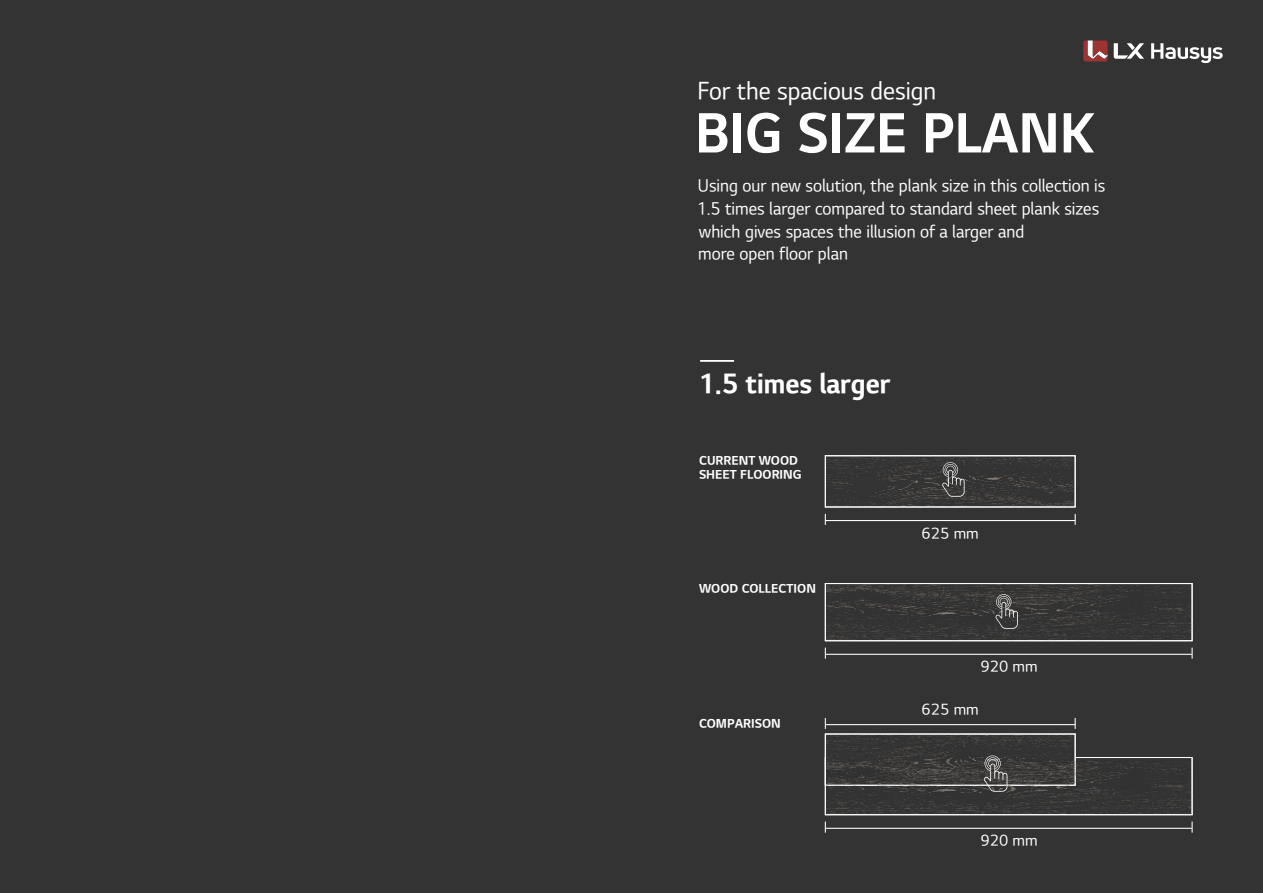
<style>
.page{position:relative;width:1263px;height:893px;background:#333}
.page>*{position:absolute;margin:0;border:0;box-sizing:border-box;transform-origin:0 0}
.t1{font:54.15px "LG Sm Haotf TB";color:#fff;scale:.95 1}
.t2{font:27.3px "LG Sm Haotf TB";color:#fff;scale:.95 1}
.t3{font:24.15px "LG Sm Haotf TR";color:#fff;scale:.95 1}
.t4{font:17.1px "LG Sm Haotf TR";color:#fff;scale:.95 1}
.t5{font:15px "LG Sm Haotf TR";color:#fff}
.t6{font:12px "LG Sm Haotf TB";color:#fff}
</style>
<div class="page">
<hr style="left:826px;top:654px;width:366px;height:1px;background:#fff">
<svg style="left:1191px;top:648px;width:2px;height:11px"></svg>
<hr style="left:825px;top:520px;width:250px;height:1px;background:#fff">
<hr style="left:826px;top:828px;width:366px;height:1px;background:#fff">
<svg style="left:1191px;top:822px;width:2px;height:11px"></svg>
<hr style="left:825px;top:724px;width:250px;height:1px;background:#fff">
<img style="left:827px;top:735px;width:247px;height:26px">
<div style="left:825px;top:733px;width:251px;height:53px;border:1px solid #fff"></div>
<img style="left:827px;top:585px;width:364px;height:54px">
<div style="left:825px;top:583px;width:368px;height:58px;border:1px solid #fff"></div>
<img style="left:827px;top:457px;width:247px;height:48px">
<div style="left:825px;top:455px;width:251px;height:52px;border:1px solid #fff"></div>
<img style="left:827px;top:761px;width:364px;height:52px">
<div style="left:825px;top:757px;width:368px;height:58px;border:1px solid #fff"></div>
<hr style="left:700px;top:360px;width:34px;height:2px;background:#fff">
<svg style="left:942px;top:462px;width:22px;height:35px"></svg>
<svg style="left:995px;top:594px;width:23px;height:35px"></svg>
<svg style="left:984px;top:755px;width:23px;height:37px"></svg>
<svg style="left:1151px;top:43px;width:71px;height:20px"></svg>
<svg style="left:1114px;top:43px;width:30px;height:16px"></svg>
<svg style="left:1083px;top:41px;width:24px;height:20px"></svg>
<p class="t3" style="left:697px;top:79px;width:253px">For the spacious design</p>
<p class="t1" style="left:695px;top:108px;width:422px">BIG SIZE PLANK</p>
<p class="t4" style="left:698px;top:177px;width:430px">Using our new solution, the plank size in this collection is</p>
<p class="t4" style="left:697px;top:200px;width:425px">1.5 times larger compared to standard sheet plank sizes</p>
<p class="t4" style="left:699px;top:223px;width:344px">which gives spaces the illusion of a larger and</p>
<p class="t4" style="left:698px;top:246px;width:159px">more open floor plan</p>
<p class="t2" style="left:699px;top:371px;width:203px">1.5 times larger</p>
<p class="t6" style="left:699px;top:454px;width:101px">CURRENT WOOD</p>
<p class="t6" style="left:699px;top:469px;width:104px">SHEET FLOORING</p>
<p class="t6" style="left:699px;top:582px;width:118px">WOOD COLLECTION</p>
<p class="t6" style="left:699px;top:717px;width:83px">COMPARISON</p>
<p class="t5" style="left:922px;top:526px;width:59px">625 mm</p>
<p class="t5" style="left:980px;top:660px;width:59px">920 mm</p>
<p class="t5" style="left:922px;top:703px;width:59px">625 mm</p>
<p class="t5" style="left:980px;top:834px;width:59px">920 mm</p>
</div>
